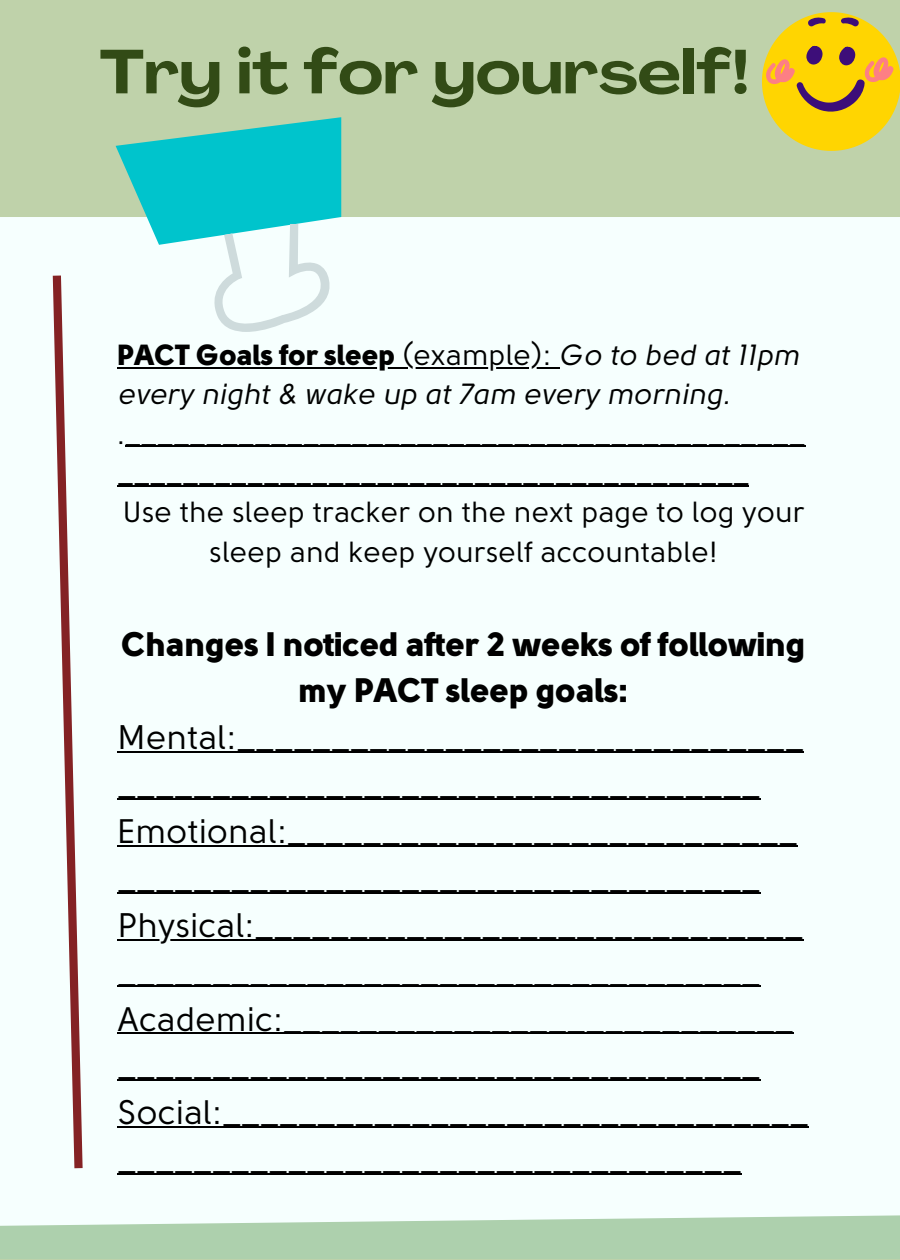
<style>
.page{position:relative;width:900px;height:1260px;background:#bfd2aa}
.page>*{position:absolute;margin:0;border:0;box-sizing:border-box;transform-origin:0 0}
.t1{font:700 expanded 61.25px "Agrandir";color:#324b16}
.t2{font:34px/47px "Solomon Sans";color:#000}
.t3{font:900 34px/47px "Solomon Sans";color:#000;text-align:center}
.t4{font:29px "Solomon Sans";color:#000}
.t5{font:italic 29px/39.5px "Solomon Sans";color:#000}
.s1{font-weight:900;font-style:normal}
.s2{font-style:normal}
</style>
<div class="page">
<div style="left:0;top:1227px;width:900px;height:32px;background:#add0ad"></div>
<div style="left:0;top:217px;width:900px;height:1010px;background:#f6fffe"></div>
<svg style="left:53px;top:276px;width:30px;height:892px;background:#d7c3c3"></svg>
<svg style="left:116px;top:117px;width:225px;height:215px;background:#85dfdf"></svg>
<hr style="left:118px;top:367px;width:284px;height:2px;background:#000">
<hr style="left:402px;top:367px;width:157px;height:2px;background:#000">
<hr style="left:125px;top:446px;width:680px;height:1px;background:#000">
<hr style="left:118px;top:485px;width:631px;height:2px;background:#000">
<hr style="left:118px;top:751px;width:686px;height:2px;background:#000">
<hr style="left:118px;top:798px;width:643px;height:2px;background:#000">
<hr style="left:118px;top:845px;width:680px;height:2px;background:#000">
<hr style="left:118px;top:892px;width:643px;height:2px;background:#000">
<hr style="left:118px;top:939px;width:686px;height:2px;background:#000">
<hr style="left:118px;top:986px;width:643px;height:1px;background:#000">
<hr style="left:118px;top:1032px;width:676px;height:2px;background:#000">
<hr style="left:118px;top:1079px;width:643px;height:2px;background:#000">
<hr style="left:118px;top:1126px;width:691px;height:2px;background:#000">
<hr style="left:118px;top:1173px;width:624px;height:2px;background:#000">
<svg style="left:762px;top:12px;width:138px;height:139px"></svg>
<h1 class="t1" style="left:100px;top:47px;width:652px">Try it for yourself!</h1>
<p class="t5" style="left:118px;top:336px;width:683px"><span class="s1">PACT Goals for sleep</span> <span class="s2">(example):</span> Go to bed at 11pm every night &amp; wake up at 7am every morning.</p>
<p class="t4" style="left:118px;top:420px;width:689px">.__________________________________________</p>
<p class="t4" style="left:118px;top:460px;width:633px">_______________________________________</p>
<p class="t4" style="left:123px;top:499px;width:683px">Use the sleep tracker on the next page to log your</p>
<p class="t4" style="left:209px;top:539px;width:510px">sleep and keep yourself accountable!</p>
<p class="t3" style="left:122px;top:622px;width:686px">Changes I noticed after 2 weeks of following my PACT sleep goals:</p>
<p class="t2" style="left:118px;top:716px;width:693px">Mental:______________________________ __________________________________ Emotional:___________________________ __________________________________ Physical:_____________________________ __________________________________ Academic:___________________________ __________________________________ Social:_______________________________ _________________________________</p>
</div>
